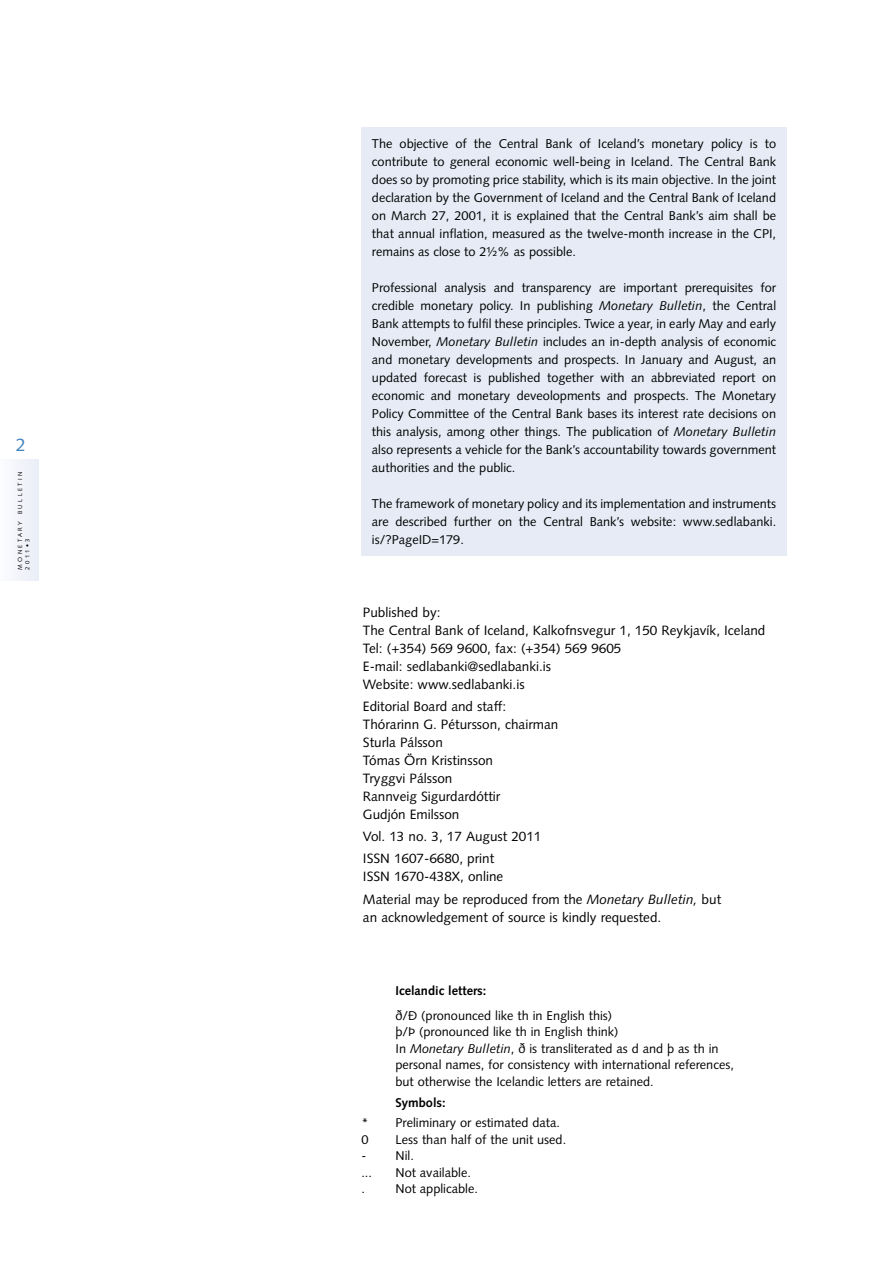
<style>
.page{position:relative;width:893px;height:1263px;background:#fff}
.page>*{position:absolute;margin:0;border:0;box-sizing:border-box;transform-origin:0 0}
.t1{font:18px "Syntax LT Std";color:#4585bf}
.t2{font:13.5px/18px "Syntax LT Std";color:#000}
.t3{font:12.75px/18px "Syntax LT Std";color:#000}
.t4{font:700 12.75px "Syntax LT Std";color:#000}
.t5{font:6px/7.2px "Syntax LT Std";letter-spacing:.4em;color:#000}
.s1{font-style:italic}
</style>
<div class="page">
<div style="left:0;top:460px;width:39px;height:120px;background:#f2f4fa"></div>
<div style="left:361px;top:128px;width:426px;height:428px;background:#e6ebf5"></div>
<h1 class="t1" style="left:16px;top:434px;width:12px">2</h1>
<p class="t5" style="left:17px;top:570px;width:100px;rotate:-90deg">MONETARY BULLETIN<br>2011•3</p>
<p class="t3" style="left:372px;top:134px;width:406px;text-align:justify">The objective of the Central Bank of Iceland’s monetary policy is to contribute to general economic well-being in Iceland. The Central Bank does so by promoting price stability, which is its main objective. In the joint declaration by the Government of Iceland and the Central Bank of Iceland on March 27, 2001, it is explained that the Central Bank’s aim shall be that annual inflation, measured as the twelve-month increase in the CPI, remains as close to 2½% as possible.</p>
<p class="t3" style="left:372px;top:278px;width:406px;text-align:justify">Professional analysis and transparency are important prerequisites for credible monetary policy. In publishing <span class="s1">Monetary Bulletin</span>, the Central Bank attempts to fulfil these principles. Twice a year, in early May and early November, <span class="s1">Monetary Bulletin</span> includes an in-depth analysis of economic and monetary developments and prospects. In January and August, an updated forecast is published together with an abbreviated report on economic and monetary deveolopments and prospects. The Monetary Policy Committee of the Central Bank bases its interest rate decisions on this analysis, among other things. The publication of <span class="s1">Monetary Bulletin </span>also represents a vehicle for the Bank’s accountability towards government authorities and the public.</p>
<p class="t3" style="left:372px;top:494px;width:406px;text-align:justify">The framework of monetary policy and its implementation and instruments are described further on the Central Bank’s website: www.sedlabanki. is/?PageID=179.</p>
<p class="t2" style="left:363px;top:603px;width:404px">Published by:<br>The Central Bank of Iceland, Kalkofnsvegur 1, 150 Reykjavík, Iceland Tel: (+354) 569 9600, fax: (+354) 569 9605<br>E-mail: sedlabanki@sedlabanki.is<br>Website: www.sedlabanki.is</p>
<p class="t2" style="left:363px;top:697px;width:197px">Editorial Board and staff:<br>Thórarinn G. Pétursson, chairman<br>Sturla Pálsson<br>Tómas Örn Kristinsson<br>Tryggvi Pálsson<br>Rannveig Sigurdardóttir<br>Gudjón Emilsson</p>
<p class="t2" style="left:363px;top:825px;width:180px;line-height:22.2px">Vol. 13 no. 3, 17 August 2011<br>ISSN 1607-6680, print</p>
<p class="t2" style="left:363px;top:865px;width:360px;line-height:22.2px">ISSN 1670-438X, online<br>Material may be reproduced from the <span class="s1">Monetary Bulletin,</span> but</p>
<p class="t2" style="left:363px;top:908px;width:300px">an acknowledgement of source is kindly requested.</p>
<p class="t4" style="left:395px;top:983px;width:93px">Icelandic letters:</p>
<p class="t3" style="left:395px;top:1007px;width:340px;line-height:16.5px">ð/Ð (pronounced like th in English this)<br>þ/Þ (pronounced like th in English think)<br>In <span class="s1">Monetary Bulletin</span>, ð is transliterated as d and þ as th in personal names, for consistency with international references, but otherwise the Icelandic letters are retained.</p>
<p class="t4" style="left:395px;top:1095px;width:52px">Symbols:</p>
<p class="t3" style="left:361px;top:1114px;width:200px;line-height:16.5px">* Preliminary or estimated data.<br>0</p>
<p class="t3" style="left:395px;top:1130px;width:172px">Less than half of the unit used.</p>
<p class="t3" style="left:361px;top:1147px;width:54px;line-height:16.5px">- Nil. ...</p>
<p class="t3" style="left:395px;top:1163px;width:77px">Not available.</p>
<p class="t3" style="left:361px;top:1180px;width:5px">.</p>
<p class="t3" style="left:395px;top:1180px;width:84px">Not applicable.</p>
</div>
